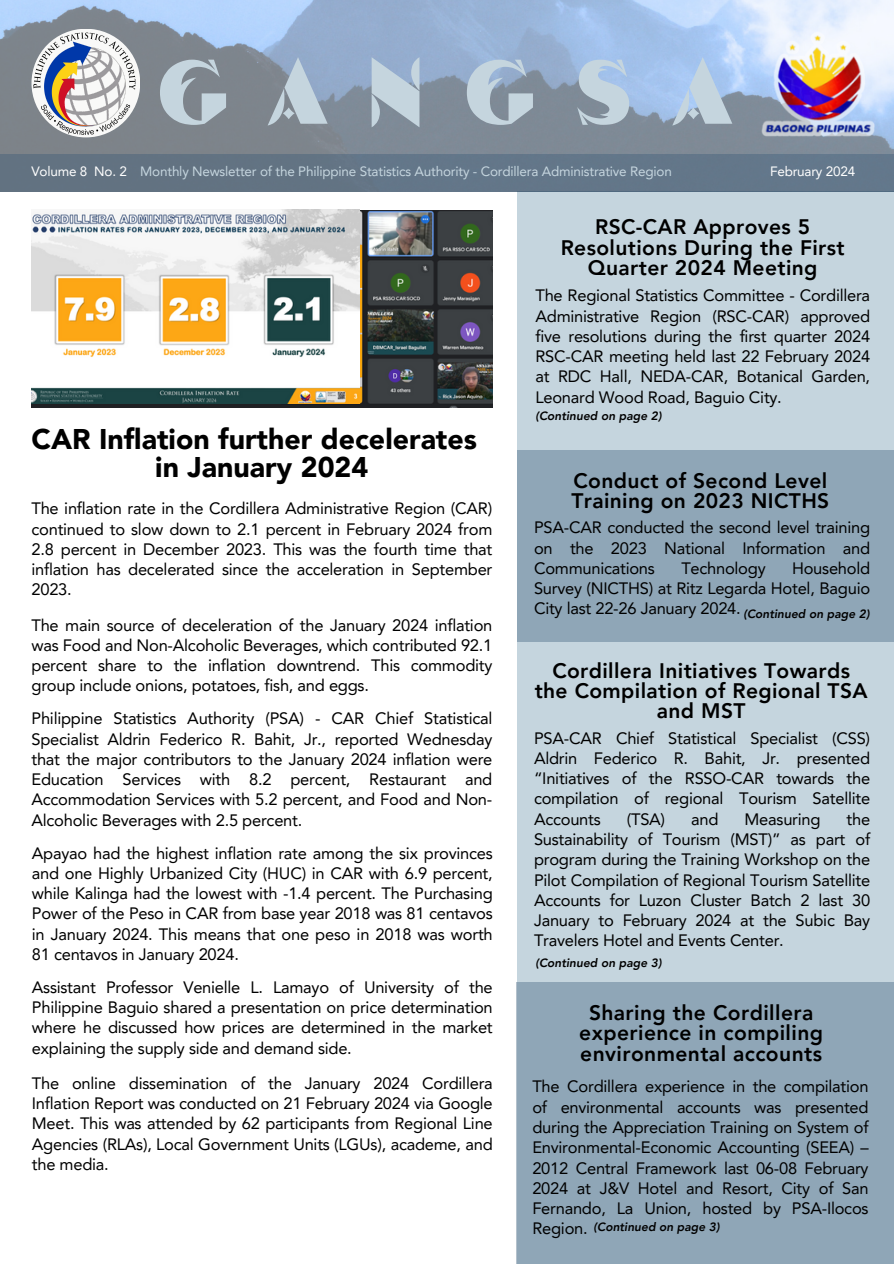
<style>
.page{position:relative;width:894px;height:1264px;background:#fff}
.page>*{position:absolute;margin:0;border:0;box-sizing:border-box;transform-origin:0 0}
.t1{font:90px "Serpand Molot";letter-spacing:.45em;color:#c5d5de}
.t2{font:900 28.5px/28.2px "Avenir LT Pro";color:#000;text-align:center}
.t3{font:800 21px/20.2px "Avenir LT Pro";letter-spacing:.02em;color:#000;text-align:center}
.t4{font:16.5px/20.2px "Avenir LT Pro";letter-spacing:-.015em;color:#000;text-align:justify}
.t5{font:13.5px "Avenir LT Pro";letter-spacing:-.015em;color:#c5d5de}
.t6{font:13.5px "Avenir LT Pro";letter-spacing:-.015em;color:#fff}
.t7{font:italic 800 12px "Avenir LT Pro";color:#000}
</style>
<div class="page">
<div style="left:516px;top:191px;width:377px;height:1072px;background:#c5d5de"></div>
<div style="left:516px;top:982px;width:377px;height:281px;background:#8fa6b7"></div>
<img style="left:0;top:0;width:893px;height:154px">
<img style="left:32px;top:30px;width:106px;height:106px">
<img style="left:759px;top:20px;width:118px;height:125px">
<img style="left:31px;top:210px;width:461px;height:197px">
<img style="left:31px;top:209px;width:328px;height:195px">
<div style="left:0;top:154px;width:893px;height:37px;background:#637688"></div>
<div style="left:516px;top:450px;width:377px;height:192px;background:#8fa6b7"></div>
<p class="t1" style="left:157px;top:37px;width:575px">GANGSA</p>
<p class="t6" style="left:31px;top:166px;width:97px">Volume 8 No. 2</p>
<p class="t5" style="left:140px;top:166px;width:533px">Monthly Newsletter of the Philippine Statistics Authority - Cordillera Administrative Region</p>
<p class="t6" style="left:769px;top:166px;width:87px">February 2024</p>
<h1 class="t2" style="left:31px;top:427px;width:447px">CAR Inflation further decelerates in January 2024</h1>
<h5 class="t4" style="left:31px;top:500px;width:462px">The inflation rate in the Cordillera Administrative Region (CAR) continued to slow down to 2.1 percent in February 2024 from 2.8 percent in December 2023. This was the fourth time that inflation has decelerated since the acceleration in September 2023.</h5>
<h5 class="t4" style="left:31px;top:616px;width:462px">The main source of deceleration of the January 2024 inflation was Food and Non-Alcoholic Beverages, which contributed 92.1 percent share to the inflation downtrend. This commodity group include onions, potatoes, fish, and eggs.</h5>
<h4 class="t4" style="left:31px;top:710px;width:462px">Philippine Statistics Authority (PSA) - CAR Chief Statistical Specialist Aldrin Federico R. Bahit, Jr., reported Wednesday that the major contributors to the January 2024 inflation were Education Services with 8.2 percent, Restaurant and Accommodation Services with 5.2 percent, and Food and Non-Alcoholic Beverages with 2.5 percent.</h4>
<h2 class="t4" style="left:32px;top:844px;width:462px">Apayao had the highest inflation rate among the six provinces and one Highly Urbanized City (HUC) in CAR with 6.9 percent, while Kalinga had the lowest with -1.4 percent. The Purchasing Power of the Peso in CAR from base year 2018 was 81 centavos in January 2024. This means that one peso in 2018 was worth 81 centavos in January 2024.</h2>
<h4 class="t4" style="left:32px;top:978px;width:462px">Assistant Professor Venielle L. Lamayo of University of the Philippine Baguio shared a presentation on price determination where he discussed how prices are determined in the market explaining the supply side and demand side.</h4>
<h4 class="t4" style="left:32px;top:1074px;width:462px">The online dissemination of the January 2024 Cordillera Inflation Report was conducted on 21 February 2024 via Google Meet. This was attended by 62 participants from Regional Line Agencies (RLAs), Local Government Units (LGUs), academe, and the media.</h4>
<h4 class="t3" style="left:560px;top:219px;width:285px">RSC-CAR Approves 5<br>Resolutions During the First<br>Quarter 2024 Meeting</h4>
<h4 class="t4" style="left:535px;top:287px;width:336px">The Regional Statistics Committee - Cordillera Administrative Region (RSC-CAR) approved five resolutions during the first quarter 2024<br>RSC-CAR meeting held last 22 February 2024 at RDC Hall, NEDA-CAR, Botanical Garden, Leonard Wood Road, Baguio City.</h4>
<h4 class="t7" style="left:535px;top:411px;width:127px">(Continued on page 2)</h4>
<h3 class="t3" style="left:571px;top:472px;width:259px;text-align:left">Conduct of Second Level<br>Training on 2023 NICTHS</h3>
<h4 class="t4" style="left:534px;top:519px;width:337px">PSA-CAR conducted the second level training on the 2023 National Information and Communications</h4>
<h4 class="t4" style="left:534px;top:559px;width:337px;text-indent:258px">Household Survey (NICTHS) at Ritz Legarda Hotel, Baguio City last 22-26 January 2024.</h4>
<h4 class="t4" style="left:681px;top:559px;width:86px">Technology</h4>
<p class="t7" style="left:743px;top:609px;width:127px">(Continued on page 2)</p>
<h3 class="t3" style="left:534px;top:662px;width:334px">Cordillera Initiatives Towards the Compilation of Regional TSA and MST</h3>
<h4 class="t4" style="left:534px;top:729px;width:337px">PSA-CAR Chief Statistical Specialist (CSS)<br>Aldrin Federico R. Bahit, Jr. presented “Initiatives of the RSSO-CAR towards the compilation of regional Tourism Satellite Accounts</h4>
<h4 class="t4" style="left:534px;top:810px;width:337px;text-indent:312px">the Sustainability of Tourism (MST)” as part of program during the Training Workshop on the Pilot Compilation of Regional Tourism Satellite Accounts for Luzon Cluster Batch 2 last 30<br>January to February 2024 at the Subic Bay Travelers Hotel and Events Center.</h4>
<h4 class="t4" style="left:626px;top:810px;width:40px">(TSA)</h4>
<h4 class="t4" style="left:691px;top:810px;width:29px">and</h4>
<h4 class="t4" style="left:744px;top:810px;width:77px">Measuring</h4>
<h3 class="t7" style="left:535px;top:958px;width:127px">(Continued on page 3)</h3>
<p class="t3" style="left:579px;top:1004px;width:245px">Sharing the Cordillera experience in compiling environmental accounts</p>
<h4 class="t4" style="left:532px;top:1078px;width:337px">The Cordillera experience in the compilation of environmental accounts was presented during the Appreciation Training on System of Environmental-Economic Accounting (SEEA) – 2012 Central Framework last 06-08 February 2024 at J&amp;V Hotel and Resort, City of San Fernando, La Union, hosted by PSA-Ilocos Region.</h4>
<p class="t7" style="left:593px;top:1222px;width:127px">(Continued on page 3)</p>
</div>
